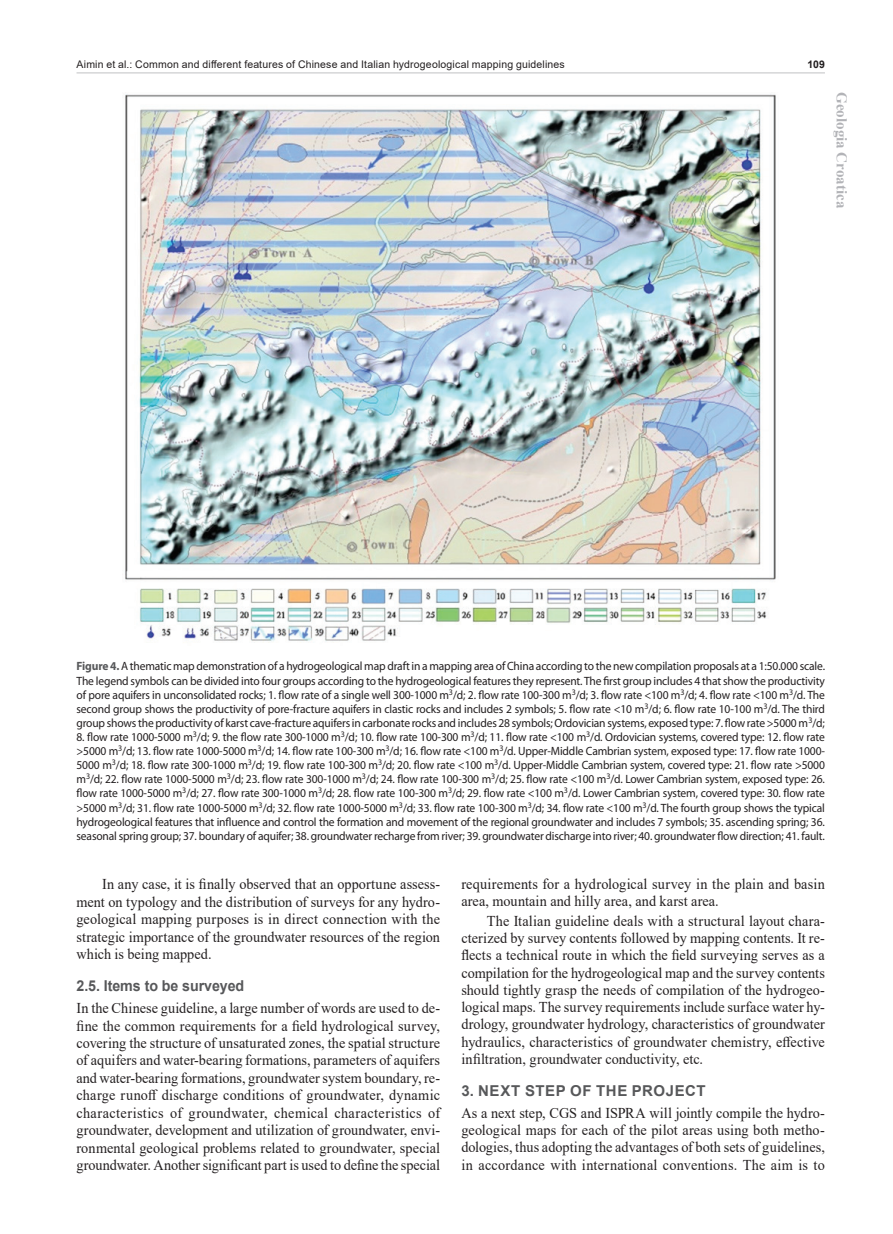
<style>
.page{position:relative;width:893px;height:1234px;background:#fff}
.page>*{position:absolute;margin:0;border:0;box-sizing:border-box;transform-origin:0 0}
.t1{font:15px/17.4px "Times New Roman";letter-spacing:.005em;color:#231f20;text-align:justify;scale:.95 1}
.t2{font:700 15px "Arial";letter-spacing:.02em;color:#57585a}
.t3{font:700 15px "Arial";letter-spacing:-.005em;color:#57585a;scale:.95 1}
.t4{font:700 15px "Times New Roman";color:#b2b3b7}
.t5{font:12px/14.1px "Myriad Pro";letter-spacing:-.015em;color:#231f20;text-align:justify;scale:.96 1}
.t6{font:10.5px "Arial";letter-spacing:.015em;color:#231f20}
.t7{font:700 10.5px "Arial";color:#231f20}
.s1{font-weight:700;color:#57585a}
</style>
<div class="page">
<hr style="left:77px;top:72px;width:748px;height:1px;background:#c7c8ca">
<img style="left:125px;top:94px;width:651px;height:549px">
<p class="t6" style="left:77px;top:57px;width:490px">Aimin et al.: Common and different features of Chinese and Italian hydrogeological mapping guidelines</p>
<p class="t7" style="left:807px;top:57px;width:19px">109</p>
<p class="t4" style="left:853px;top:92px;width:118px;rotate:90deg">Geologia Croatica</p>
<p class="t5" style="left:77px;top:659px;width:781px"><span class="s1">Figure 4.</span> A thematic map demonstration of a hydrogeological map draft in a mapping area of China according to the new compilation proposals at a 1:50.000 scale.<br>The legend symbols can be divided into four groups according to the hydrogeological features they represent. The first group includes 4 that show the productivity of pore aquifers in unconsolidated rocks; 1. flow rate of a single well 300-1000 m<sup>3</sup>/d; 2. flow rate 100-300 m<sup>3</sup>/d; 3. flow rate &lt;100 m<sup>3</sup>/d; 4. flow rate &lt;100 m<sup>3</sup>/d. The second group shows the productivity of pore-fracture aquifers in clastic rocks and includes 2 symbols; 5. flow rate &lt;10 m<sup>3</sup>/d; 6. flow rate 10-100 m<sup>3</sup>/d. The third group shows the productivity of karst cave-fracture aquifers in carbonate rocks and includes 28 symbols; Ordovician systems, exposed type: 7. flow rate &gt;5000 m<sup>3</sup>/d;</p>
<p class="t5" style="left:77px;top:729px;width:781px">8. flow rate 1000-5000 m<sup>3</sup>/d; 9. the flow rate 300-1000 m<sup>3</sup>/d; 10. flow rate 100-300 m<sup>3</sup>/d; 11. flow rate &lt;100 m<sup>3</sup>/d. Ordovician systems, covered type: 12. flow rate &gt;5000 m<sup>3</sup>/d; 13. flow rate 1000-5000 m<sup>3</sup>/d; 14. flow rate 100-300 m<sup>3</sup>/d; 16. flow rate &lt;100 m<sup>3</sup>/d. Upper-Middle Cambrian system, exposed type: 17. flow rate 1000- 5000 m<sup>3</sup>/d; 18. flow rate 300-1000 m<sup>3</sup>/d; 19. flow rate 100-300 m<sup>3</sup>/d; 20. flow rate &lt;100 m<sup>3</sup>/d. Upper-Middle Cambrian system, covered type: 21. flow rate &gt;5000 m<sup>3</sup>/d; 22. flow rate 1000-5000 m<sup>3</sup>/d; 23. flow rate 300-1000 m<sup>3</sup>/d; 24. flow rate 100-300 m<sup>3</sup>/d; 25. flow rate &lt;100 m<sup>3</sup>/d. Lower Cambrian system, exposed type: 26. flow rate 1000-5000 m<sup>3</sup>/d; 27. flow rate 300-1000 m<sup>3</sup>/d; 28. flow rate 100-300 m<sup>3</sup>/d; 29. flow rate &lt;100 m<sup>3</sup>/d. Lower Cambrian system, covered type: 30. flow rate &gt;5000 m<sup>3</sup>/d; 31. flow rate 1000-5000 m<sup>3</sup>/d; 32. flow rate 1000-5000 m<sup>3</sup>/d; 33. flow rate 100-300 m<sup>3</sup>/d; 34. flow rate &lt;100 m<sup>3</sup>/d. The fourth group shows the typical hydrogeological features that influence and control the formation and movement of the regional groundwater and includes 7 symbols; 35. ascending spring; 36. seasonal spring group; 37. boundary of aquifer; 38. groundwater recharge from river; 39. groundwater discharge into river; 40. groundwater flow direction; 41. fault.</p>
<p class="t1" style="left:77px;top:874px;width:384px;text-indent:26px">In any case, it is finally observed that an opportune assess&shy;ment on typology and the distribution of surveys for any hydro&shy;geological mapping purposes is in direct connection with the strategic importance of the groundwater resources of the region which is being mapped.</p>
<p class="t3" style="left:77px;top:975px;width:178px">2.5. Items to be surveyed</p>
<p class="t1" style="left:77px;top:998px;width:384px">In the Chinese guideline, a large number of words are used to de&shy;fine the common requirements for a field hydrological survey, covering the structure of unsaturated zones, the spatial structure of aquifers and water-bearing formations, parameters of aquifers and water-bearing formations, groundwater system boundary, re&shy;charge runoff discharge conditions of groundwater, dynamic characteristics of groundwater, chemical characteristics of groundwater, development and utilization of groundwater, envi&shy;ronmental geological problems related to groundwater, special groundwater. Another significant part is used to define the special</p>
<p class="t1" style="left:461px;top:874px;width:384px">requirements for a hydrological survey in the plain and basin area, mountain and hilly area, and karst area.</p>
<p class="t1" style="left:461px;top:911px;width:384px;text-indent:26px">The Italian guideline deals with a structural layout chara&shy;cterized by survey contents followed by mapping contents. It re&shy;flects a technical route in which the field surveying serves as a compilation for the hydrogeological map and the survey contents should tightly grasp the needs of compilation of the hydrogeo&shy;logical maps. The survey requirements include surface water hy&shy;drology, groundwater hydrology, characteristics of groundwater hydraulics, characteristics of groundwater chemistry, effective infiltration, groundwater conductivity, etc.</p>
<p class="t2" style="left:461px;top:1080px;width:246px">3. NEXT STEP OF THE PROJECT</p>
<p class="t1" style="left:461px;top:1103px;width:384px">As a next step, CGS and ISPRA will jointly compile the hydro&shy;geological maps for each of the pilot areas using both metho&shy;dologies, thus adopting the advantages of both sets of guidelines, in accordance with international conventions. The aim is to</p>
</div>
